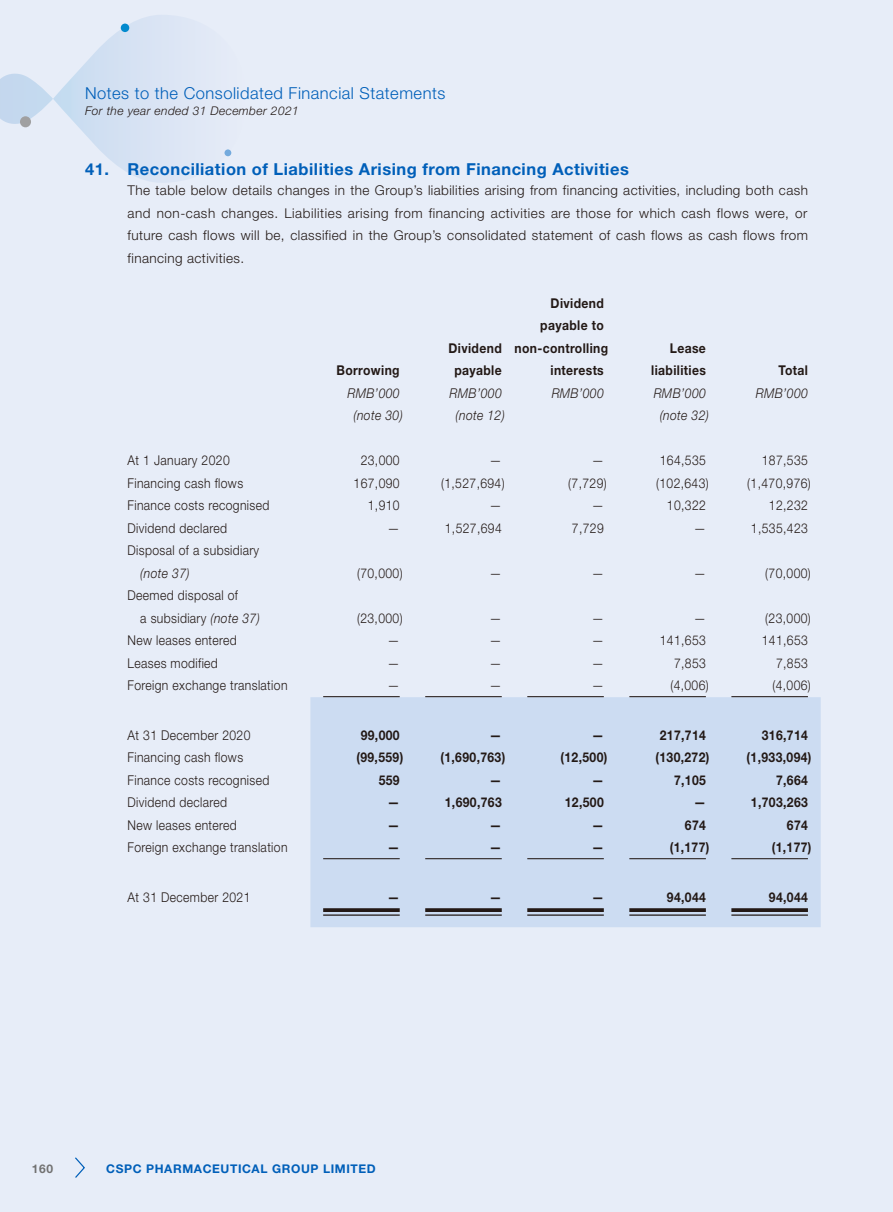
<style>
.page{position:relative;width:893px;height:1212px;background:#fff}
.page>*{position:absolute;margin:0;border:0;box-sizing:border-box;transform-origin:0 0}
.t1{font:700 16.5px "Helvetica Neue LT Std";letter-spacing:.03em;color:#005fb9}
.t2{font:300 16.5px "Helvetica Neue LT Std";letter-spacing:.03em;color:#005fb9}
.t3{font:300 13.5px/22.5px "Helvetica Neue LT Std";letter-spacing:.03em;color:#231916;scale:.9 1}
.t4{font:300 13.5px/22.5px "Helvetica Neue LT Std";letter-spacing:.03em;color:#231916;text-align:justify}
.t5{font:700 13.5px/22.5px "Helvetica Neue LT Std";letter-spacing:.03em;color:#231916;text-align:center;scale:.9 1}
.t6{font:italic 300 13.5px "Helvetica Neue LT Std";letter-spacing:.03em;color:#231916;scale:.9 1}
.t7{font:700 12px "Helvetica Neue LT Std";letter-spacing:.05em;color:#005fb9}
.t8{font:italic 300 12px "Helvetica Neue LT Std";letter-spacing:.03em;color:#231916}
.t9{font:700 12px "Helvetica Neue LT Std";color:#727272}
.s1{font-style:italic}
</style>
<div class="page">
<div style="left:0;top:0;width:892px;height:1212px;background:#e7edf8"></div>
<svg style="left:0;top:15px;width:232px;height:168px"></svg>
<div style="left:121px;top:24px;width:8px;height:8px;background:#038ace;border-radius:50%"></div>
<div style="left:225px;top:149px;width:6px;height:7px;background:#74aadd;border-radius:50%"></div>
<div style="left:20px;top:116px;width:11px;height:11px;background:#a0a0a1;border-radius:50%"></div>
<svg style="left:75px;top:1157px;width:10px;height:21px"></svg>
<div style="left:310px;top:697px;width:511px;height:230px;background:#ccdcf2"></div>
<hr style="left:323px;top:696px;width:77px;height:1px;background:#231916">
<hr style="left:425px;top:696px;width:77px;height:1px;background:#231916">
<hr style="left:527px;top:696px;width:77px;height:1px;background:#231916">
<hr style="left:629px;top:696px;width:77px;height:1px;background:#231916">
<hr style="left:731px;top:696px;width:77px;height:1px;background:#231916">
<hr style="left:323px;top:858px;width:77px;height:1px;background:#231916">
<hr style="left:425px;top:858px;width:77px;height:1px;background:#231916">
<hr style="left:527px;top:858px;width:77px;height:1px;background:#231916">
<hr style="left:629px;top:858px;width:77px;height:1px;background:#231916">
<hr style="left:731px;top:858px;width:77px;height:1px;background:#231916">
<svg style="left:323px;top:908px;width:77px;height:4px"></svg>
<hr style="left:323px;top:914px;width:77px;height:2px;background:#231916">
<svg style="left:425px;top:908px;width:77px;height:4px"></svg>
<hr style="left:425px;top:914px;width:77px;height:2px;background:#231916">
<svg style="left:527px;top:908px;width:77px;height:4px"></svg>
<hr style="left:527px;top:914px;width:77px;height:2px;background:#231916">
<svg style="left:629px;top:908px;width:77px;height:4px"></svg>
<hr style="left:629px;top:914px;width:77px;height:2px;background:#231916">
<svg style="left:731px;top:908px;width:77px;height:4px"></svg>
<hr style="left:731px;top:914px;width:77px;height:2px;background:#231916">
<p class="t2" style="left:85px;top:83px;width:362px">Notes to the Consolidated Financial Statements</p>
<p class="t8" style="left:85px;top:103px;width:215px">For the year ended 31 December 2021</p>
<p class="t1" style="left:85px;top:159px;width:545px">41. Reconciliation of Liabilities Arising from Financing Activities</p>
<p class="t4" style="left:128px;top:179px;width:682px">The table below details changes in the Group’s liabilities arising from financing activities, including both cash and non-cash changes. Liabilities arising from financing activities are those for which cash flows were, or future cash flows will be, classified in the Group’s consolidated statement of cash flows as cash flows from financing activities.</p>
<p class="t5" style="left:336px;top:359px;width:72px">Borrowing</p>
<p class="t5" style="left:449px;top:336px;width:61px">Dividend payable</p>
<p class="t5" style="left:551px;top:291px;width:61px">Dividend</p>
<p class="t5" style="left:540px;top:314px;width:72px">payable to</p>
<p class="t5" style="left:514px;top:336px;width:106px">non-controlling</p>
<p class="t5" style="left:550px;top:359px;width:61px">interests</p>
<p class="t5" style="left:651px;top:336px;width:62px;text-align:right">Lease liabilities</p>
<p class="t5" style="left:779px;top:359px;width:34px">Total</p>
<p class="t6" style="left:348px;top:385px;width:59px">RMB’000</p>
<p class="t6" style="left:450px;top:385px;width:59px">RMB’000</p>
<p class="t6" style="left:552px;top:385px;width:59px">RMB’000</p>
<p class="t6" style="left:654px;top:385px;width:59px">RMB’000</p>
<p class="t6" style="left:756px;top:385px;width:59px">RMB’000</p>
<p class="t6" style="left:354px;top:407px;width:56px">(note 30)</p>
<p class="t6" style="left:456px;top:407px;width:56px">(note 12)</p>
<p class="t6" style="left:660px;top:407px;width:56px">(note 32)</p>
<p class="t3" style="left:128px;top:449px;width:115px">At 1 January 2020</p>
<p class="t3" style="left:361px;top:449px;width:45px">23,000</p>
<p class="t3" style="left:490px;top:449px;width:15px">—</p>
<p class="t3" style="left:592px;top:449px;width:15px">—</p>
<p class="t3" style="left:660px;top:449px;width:53px">164,535</p>
<p class="t3" style="left:762px;top:449px;width:53px">187,535</p>
<p class="t3" style="left:128px;top:471px;width:130px">Financing cash flows</p>
<p class="t3" style="left:354px;top:471px;width:53px">167,090</p>
<p class="t3" style="left:441px;top:471px;width:72px">(1,527,694)</p>
<p class="t3" style="left:568px;top:471px;width:44px">(7,729)</p>
<p class="t3" style="left:656px;top:471px;width:60px">(102,643)</p>
<p class="t3" style="left:747px;top:471px;width:72px">(1,470,976)</p>
<p class="t3" style="left:128px;top:494px;width:159px">Finance costs recognised</p>
<p class="t3" style="left:368px;top:494px;width:37px">1,910</p>
<p class="t3" style="left:490px;top:494px;width:15px">—</p>
<p class="t3" style="left:592px;top:494px;width:15px">—</p>
<p class="t3" style="left:667px;top:494px;width:45px">10,322</p>
<p class="t3" style="left:769px;top:494px;width:45px">12,232</p>
<p class="t3" style="left:128px;top:516px;width:112px">Dividend declared</p>
<p class="t3" style="left:388px;top:516px;width:15px">—</p>
<p class="t3" style="left:445px;top:516px;width:65px">1,527,694</p>
<p class="t3" style="left:572px;top:516px;width:37px">7,729</p>
<p class="t3" style="left:694px;top:516px;width:15px">—</p>
<p class="t3" style="left:751px;top:516px;width:65px">1,535,423</p>
<p class="t3" style="left:128px;top:539px;width:148px">Disposal of a subsidiary</p>
<p class="t6" style="left:140px;top:565px;width:56px">(note 37)</p>
<p class="t3" style="left:357px;top:561px;width:52px">(70,000)</p>
<p class="t3" style="left:490px;top:561px;width:15px">—</p>
<p class="t3" style="left:592px;top:561px;width:15px">—</p>
<p class="t3" style="left:694px;top:561px;width:15px">—</p>
<p class="t3" style="left:765px;top:561px;width:52px">(70,000)</p>
<p class="t3" style="left:140px;top:584px;width:134px;text-indent:-13px">Deemed disposal of<br>a subsidiary <span class="s1">(note 37)</span></p>
<p class="t3" style="left:357px;top:606px;width:52px">(23,000)</p>
<p class="t3" style="left:490px;top:606px;width:15px">—</p>
<p class="t3" style="left:592px;top:606px;width:15px">—</p>
<p class="t3" style="left:694px;top:606px;width:15px">—</p>
<p class="t3" style="left:765px;top:606px;width:52px">(23,000)</p>
<p class="t3" style="left:128px;top:629px;width:123px">New leases entered</p>
<p class="t3" style="left:388px;top:629px;width:15px">—</p>
<p class="t3" style="left:490px;top:629px;width:15px">—</p>
<p class="t3" style="left:592px;top:629px;width:15px">—</p>
<p class="t3" style="left:660px;top:629px;width:53px">141,653</p>
<p class="t3" style="left:762px;top:629px;width:53px">141,653</p>
<p class="t3" style="left:128px;top:651px;width:102px">Leases modified</p>
<p class="t3" style="left:388px;top:651px;width:15px">—</p>
<p class="t3" style="left:490px;top:651px;width:15px">—</p>
<p class="t3" style="left:592px;top:651px;width:15px">—</p>
<p class="t3" style="left:674px;top:651px;width:37px">7,853</p>
<p class="t3" style="left:776px;top:651px;width:37px">7,853</p>
<p class="t3" style="left:128px;top:674px;width:179px">Foreign exchange translation</p>
<p class="t3" style="left:388px;top:674px;width:15px">—</p>
<p class="t3" style="left:490px;top:674px;width:15px">—</p>
<p class="t3" style="left:592px;top:674px;width:15px">—</p>
<p class="t3" style="left:670px;top:674px;width:44px">(4,006)</p>
<p class="t3" style="left:772px;top:674px;width:44px">(4,006)</p>
<p class="t3" style="left:128px;top:723px;width:138px">At 31 December 2020</p>
<p class="t5" style="left:361px;top:723px;width:45px">99,000</p>
<p class="t5" style="left:490px;top:723px;width:15px">—</p>
<p class="t5" style="left:592px;top:723px;width:15px">—</p>
<p class="t5" style="left:660px;top:723px;width:53px">217,714</p>
<p class="t5" style="left:762px;top:723px;width:53px">316,714</p>
<p class="t3" style="left:128px;top:746px;width:130px">Financing cash flows</p>
<p class="t5" style="left:356px;top:746px;width:54px">(99,559)</p>
<p class="t5" style="left:440px;top:746px;width:74px">(1,690,763)</p>
<p class="t5" style="left:560px;top:746px;width:54px">(12,500)</p>
<p class="t5" style="left:655px;top:746px;width:62px">(130,272)</p>
<p class="t5" style="left:747px;top:746px;width:74px">(1,933,094)</p>
<p class="t3" style="left:128px;top:768px;width:159px">Finance costs recognised</p>
<p class="t5" style="left:379px;top:768px;width:25px">559</p>
<p class="t5" style="left:490px;top:768px;width:15px">—</p>
<p class="t5" style="left:592px;top:768px;width:15px">—</p>
<p class="t5" style="left:674px;top:768px;width:37px">7,105</p>
<p class="t5" style="left:776px;top:768px;width:37px">7,664</p>
<p class="t3" style="left:128px;top:791px;width:112px">Dividend declared</p>
<p class="t5" style="left:388px;top:791px;width:15px">—</p>
<p class="t5" style="left:445px;top:791px;width:65px">1,690,763</p>
<p class="t5" style="left:565px;top:791px;width:45px">12,500</p>
<p class="t5" style="left:694px;top:791px;width:15px">—</p>
<p class="t5" style="left:751px;top:791px;width:65px">1,703,263</p>
<p class="t3" style="left:128px;top:813px;width:123px">New leases entered</p>
<p class="t5" style="left:388px;top:813px;width:15px">—</p>
<p class="t5" style="left:490px;top:813px;width:15px">—</p>
<p class="t5" style="left:592px;top:813px;width:15px">—</p>
<p class="t5" style="left:685px;top:813px;width:25px">674</p>
<p class="t5" style="left:787px;top:813px;width:25px">674</p>
<p class="t3" style="left:128px;top:836px;width:179px">Foreign exchange translation</p>
<p class="t5" style="left:388px;top:836px;width:15px">—</p>
<p class="t5" style="left:490px;top:836px;width:15px">—</p>
<p class="t5" style="left:592px;top:836px;width:15px">—</p>
<p class="t5" style="left:670px;top:836px;width:46px">(1,177)</p>
<p class="t5" style="left:772px;top:836px;width:46px">(1,177)</p>
<p class="t3" style="left:128px;top:885px;width:138px">At 31 December 2021</p>
<p class="t5" style="left:388px;top:885px;width:15px">—</p>
<p class="t5" style="left:490px;top:885px;width:15px">—</p>
<p class="t5" style="left:592px;top:885px;width:15px">—</p>
<p class="t5" style="left:667px;top:885px;width:45px">94,044</p>
<p class="t5" style="left:769px;top:885px;width:45px">94,044</p>
<p class="t9" style="left:32px;top:1162px;width:23px">160</p>
<p class="t7" style="left:106px;top:1162px;width:271px">CSPC PHARMACEUTICAL GROUP LIMITED</p>
</div>
